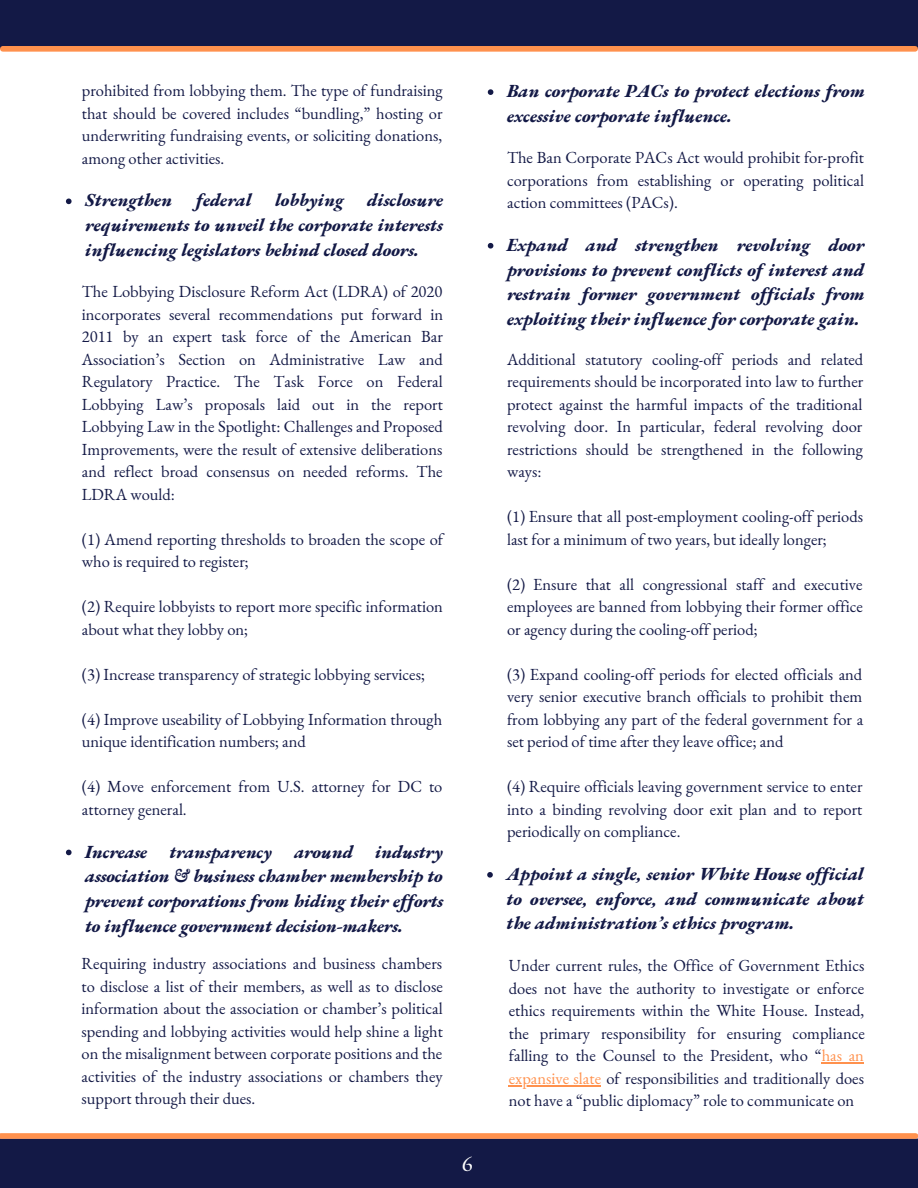
<style>
.page{position:relative;width:918px;height:1188px;background:#fff}
.page>*{position:absolute;margin:0;border:0;box-sizing:border-box;transform-origin:0 0}
.t1{font:22.5px "EB Garamond";color:#fff}
.t2{font:italic 800 18px/24.8px "EB Garamond";color:#131946;text-align:justify}
.t3{font:16.5px/22.5px "EB Garamond";color:#131946;text-align:justify}
.s1{color:#ff914d}
</style>
<div class="page">
<div style="left:0;top:1138px;width:918px;height:50px;background:#131946"></div>
<div style="left:1px;top:1133px;width:915px;height:6px;background:#ff914d"></div>
<div style="left:0;top:0;width:918px;height:49px;background:#131946"></div>
<div style="left:3px;top:46px;width:912px;height:6px;background:#ff914d"></div>
<svg style="left:488px;top:89px;width:5px;height:6px"></svg>
<svg style="left:66px;top:199px;width:6px;height:5px"></svg>
<svg style="left:66px;top:850px;width:6px;height:5px"></svg>
<svg style="left:488px;top:243px;width:5px;height:6px"></svg>
<svg style="left:487px;top:872px;width:6px;height:6px"></svg>
<hr style="left:822px;top:1063px;width:42px;height:1px;background:#ff914d">
<hr style="left:509px;top:1085px;width:92px;height:1px;background:#ff914d">
<p class="t3" style="left:82px;top:79px;width:362px">prohibited from lobbying them. The type of fundraising that should be covered includes “bundling,” hosting or underwriting fundraising events, or soliciting donations, among other activities.</p>
<p class="t2" style="left:85px;top:188px;width:89px">Strengthen</p>
<p class="t2" style="left:196px;top:188px;width:57px">federal</p>
<p class="t2" style="left:275px;top:188px;width:70px">lobbying</p>
<p class="t2" style="left:85px;top:188px;width:359px;text-indent:282px">disclosure requirements to unveil the corporate interests influencing legislators behind closed doors.</p>
<p class="t3" style="left:82px;top:280px;width:363px">The Lobbying Disclosure Reform Act (LDRA) of 2020 incorporates several recommendations put forward in 2011 by an expert task force of the American Bar Association’s Section on Administrative Law and Regulatory Practice. The Task Force on Federal Lobbying Law’s proposals laid out in the report Lobbying Law in the Spotlight: Challenges and Proposed Improvements, were the result of extensive deliberations and reflect broad consensus on needed reforms. The LDRA would:</p>
<p class="t3" style="left:82px;top:528px;width:363px">(1) Amend reporting thresholds to broaden the scope of who is required to register;</p>
<p class="t3" style="left:82px;top:595px;width:363px">(2) Require lobbyists to report more specific information about what they lobby on;</p>
<p class="t3" style="left:82px;top:663px;width:344px">(3) Increase transparency of strategic lobbying services;</p>
<p class="t3" style="left:82px;top:708px;width:362px">(4) Improve useability of Lobbying Information through unique identification numbers; and</p>
<p class="t3" style="left:82px;top:775px;width:362px">(4) Move enforcement from U.S. attorney for DC to attorney general.</p>
<p class="t2" style="left:85px;top:839px;width:360px">Increase transparency around industry association &amp; business chamber membership to prevent corporations from hiding their efforts to influence government decision-makers.</p>
<p class="t3" style="left:82px;top:952px;width:363px">Requiring industry associations and business chambers to disclose a list of their members, as well as to disclose information about the association or chamber’s political spending and lobbying activities would help shine a light on the misalignment between corporate positions and the activities of the industry associations or chambers they support through their dues.</p>
<p class="t1" style="left:462px;top:1148px;width:12px">6</p>
<p class="t2" style="left:507px;top:78px;width:359px">Ban corporate PACs to protect elections from excessive corporate influence.</p>
<p class="t3" style="left:507px;top:146px;width:359px">The Ban Corporate PACs Act would prohibit for-profit corporations from establishing or operating political action committees (PACs).</p>
<p class="t2" style="left:507px;top:232px;width:359px">Expand and strengthen revolving door provisions to prevent conflicts of interest and restrain former government officials from exploiting their influence for corporate gain.</p>
<p class="t3" style="left:507px;top:348px;width:358px">Additional statutory cooling-off periods and related requirements should be incorporated into law to further protect against the harmful impacts of the traditional revolving door. In particular, federal revolving door restrictions should be strengthened in the following ways:</p>
<p class="t3" style="left:507px;top:505px;width:358px">(1) Ensure that all post-employment cooling-off periods last for a minimum of two years, but ideally longer;</p>
<p class="t3" style="left:507px;top:573px;width:357px">(2) Ensure that all congressional staff and executive employees are banned from lobbying their former office or agency during the cooling-off period;</p>
<p class="t3" style="left:507px;top:663px;width:358px">(3) Expand cooling-off periods for elected officials and very senior executive branch officials to prohibit them from lobbying any part of the federal government for a set period of time after they leave office; and</p>
<p class="t3" style="left:507px;top:775px;width:357px">(4) Require officials leaving government service to enter into a binding revolving door exit plan and to report periodically on compliance.</p>
<p class="t2" style="left:507px;top:861px;width:359px">Appoint a single, senior White House official to oversee, enforce, and communicate about the administration’s ethics program.</p>
<p class="t3" style="left:509px;top:954px;width:358px">Under current rules, the Office of Government Ethics does not have the authority to investigate or enforce ethics requirements within the White House. Instead, the primary responsibility for ensuring compliance falling to the Counsel to the President, who “<span class="s1">has an expansive slate</span> of responsibilities and traditionally does not have a “public diplomacy” role to communicate on</p>
</div>
